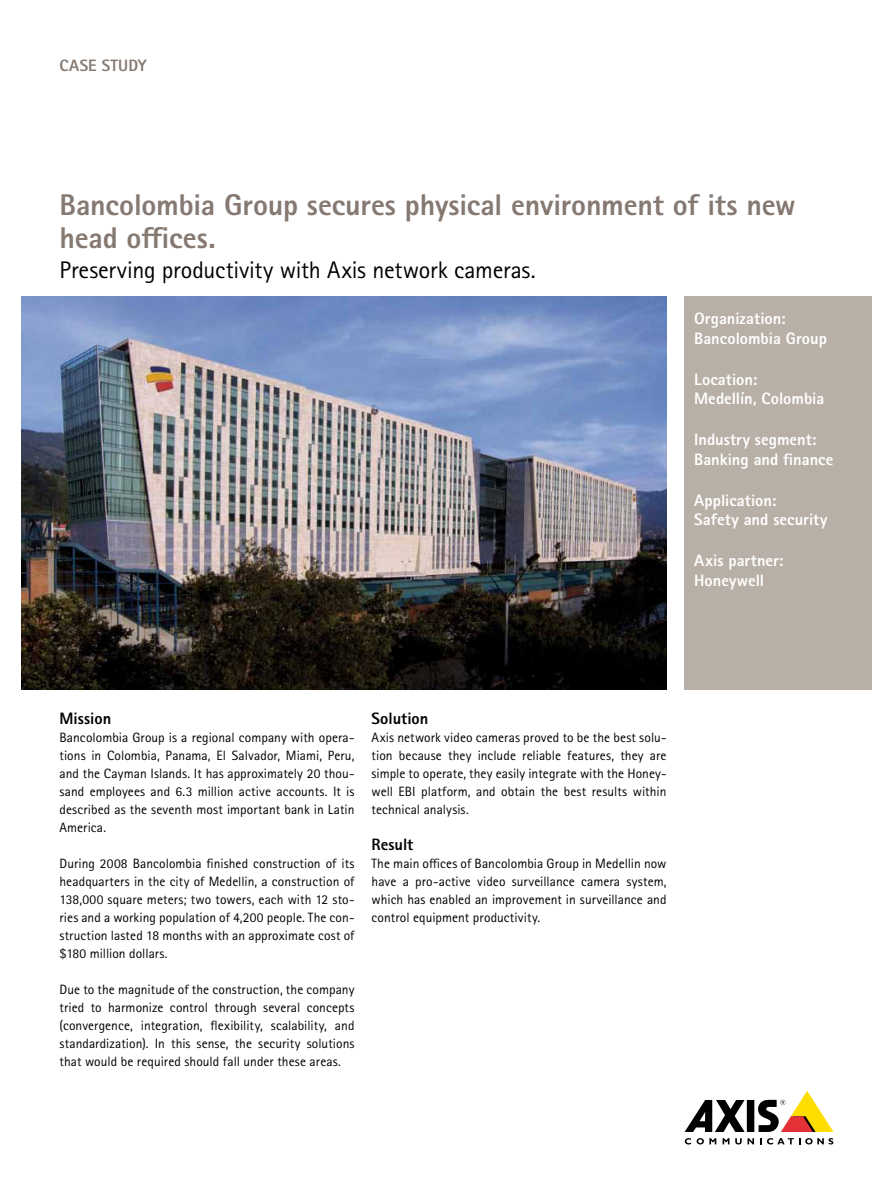
<style>
.page{position:relative;width:893px;height:1191px;background:#fff}
.page>*{position:absolute;margin:0;border:0;box-sizing:border-box;transform-origin:0 0}
.t1{font:800 30px/33px "Rotis Sans Serif Pro";letter-spacing:-.005em;color:#857971}
.t2{font:24px "Rotis Sans Serif Pro";letter-spacing:-.01em;color:#000}
.t3{font:800 16.5px/19.5px "Rotis Sans Serif Pro";color:#fff}
.t4{font:800 16.5px "Rotis Sans Serif Pro";color:#000}
.t5{font:800 16.5px "Rotis Sans Serif Pro";letter-spacing:.01em;color:#857971}
.t6{font:13.5px/18px "Rotis Sans Serif Pro";letter-spacing:.005em;color:#000;text-align:justify}
</style>
<div class="page">
<div style="left:747px;top:1100px;width:7px;height:32px;background:#000"></div>
<svg style="left:685px;top:1100px;width:60px;height:32px"></svg>
<svg style="left:758px;top:1091px;width:75px;height:41px"></svg>
<svg style="left:685px;top:1138px;width:6px;height:6px"></svg>
<svg style="left:697px;top:1138px;width:19px;height:6px"></svg>
<svg style="left:723px;top:1138px;width:6px;height:6px"></svg>
<svg style="left:735px;top:1138px;width:19px;height:6px"></svg>
<svg style="left:760px;top:1138px;width:73px;height:6px"></svg>
<div style="left:684px;top:296px;width:188px;height:393px;background:#b8afa6"></div>
<img style="left:21px;top:296px;width:645px;height:393px">
<p class="t5" style="left:60px;top:55px;width:89px">CASE STUDY</p>
<h1 class="t1" style="left:60px;top:188px;width:738px">Bancolombia Group secures physical environment of its new head offices.</h1>
<h2 class="t2" style="left:60px;top:256px;width:478px">Preserving productivity with Axis network cameras.</h2>
<p class="t3" style="left:694px;top:308px;width:134px">Organization:<br>Bancolombia Group</p>
<p class="t3" style="left:694px;top:369px;width:132px">Location:<br>Medellín, Colombia</p>
<p class="t3" style="left:694px;top:430px;width:141px">Industry segment:<br>Banking and finance</p>
<p class="t3" style="left:694px;top:490px;width:135px">Application:<br>Safety and security</p>
<p class="t3" style="left:694px;top:551px;width:91px">Axis partner:<br>Honeywell</p>
<p class="t4" style="left:60px;top:707px;width:53px">Mission</p>
<p class="t6" style="left:60px;top:728px;width:296px">Bancolombia Group is a regional company with opera&shy;tions in Colombia, Panama, El Salvador, Miami, Peru, and the Cayman Islands. It has approximately 20 thou&shy;sand employees and 6.3 million active accounts. It is described as the seventh most important bank in Latin America.</p>
<p class="t6" style="left:60px;top:854px;width:296px">During 2008 Bancolombia finished construction of its headquarters in the city of Medellin, a construction of 138,000 square meters; two towers, each with 12 sto&shy;ries and a working population of 4,200 people. The con&shy;struction lasted 18 months with an approximate cost of $180 million dollars.</p>
<p class="t6" style="left:60px;top:980px;width:296px">Due to the magnitude of the construction, the company tried to harmonize control through several concepts (convergence, integration, flexibility, scalability, and standardization). In this sense, the security solutions that would be required should fall under these areas.</p>
<p class="t4" style="left:372px;top:707px;width:58px">Solution</p>
<p class="t6" style="left:372px;top:728px;width:296px">Axis network video cameras proved to be the best solu&shy;tion because they include reliable features, they are simple to operate, they easily integrate with the Honey&shy;well EBI platform, and obtain the best results within technical analysis.</p>
<p class="t4" style="left:372px;top:833px;width:43px">Result</p>
<p class="t6" style="left:372px;top:854px;width:296px">The main offices of Bancolombia Group in Medellin now have a pro-active video surveillance camera system, which has enabled an improvement in surveillance and control equipment productivity.</p>
</div>
